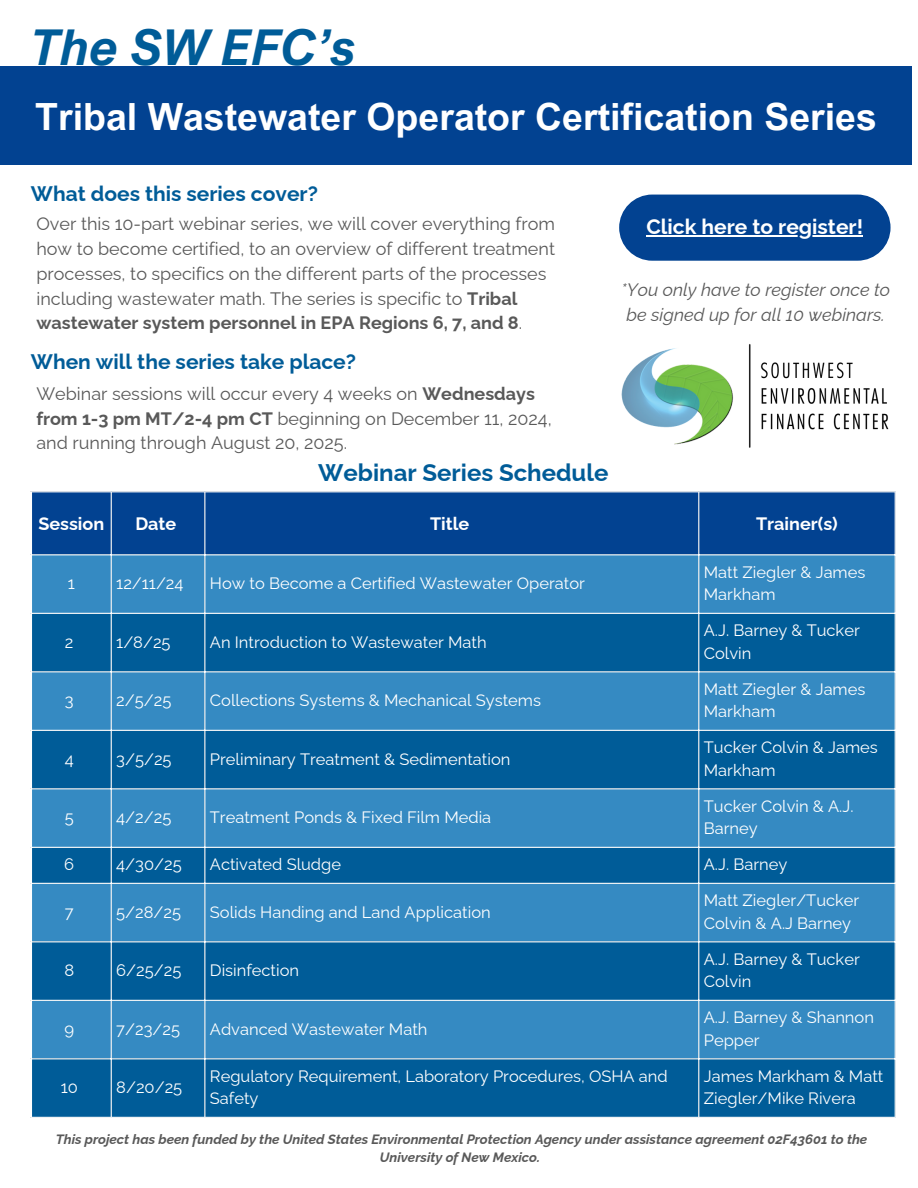
<style>
.page{position:relative;width:918px;height:1188px;background:#fff}
.page>*{position:absolute;margin:0;border:0;box-sizing:border-box;transform-origin:0 0}
.t1{font:italic 700 49.5px "Arial Nova";color:#005c98}
.t2{font:700 37.5px "Arial MT Pro";color:#fff}
.t3{font:700 24px "Raleway";color:#005c98}
.t4{font:700 21px "Raleway";color:#005c98}
.t5{font:700 21px "Raleway";color:#fff}
.t6{font:18px/24.8px "Raleway";color:#595959}
.t7{font:italic 18px/24.8px "Raleway";color:#595959}
.t8{font:700 18px "Raleway";color:#fff}
.t9{font:16.5px/22.5px "Raleway";color:#fff}
.t10{font:italic 700 13.5px/18px "Raleway";color:#595959;text-align:center}
.s1{font-weight:700}
</style>
<div class="page">
<div style="left:0;top:66px;width:912px;height:99px;background:#024291"></div>
<img style="left:621px;top:344px;width:268px;height:104px">
<div style="left:32px;top:492px;width:863px;height:62px;background:#024291"></div>
<div style="left:32px;top:555px;width:863px;height:58px;background:#358ac2"></div>
<svg style="left:32px;top:614px;width:863px;height:503px;background:#1a72ac"></svg>
<hr style="left:111px;top:492px;width:1px;height:625px;background:#fff">
<hr style="left:204px;top:492px;width:1px;height:625px;background:#fff">
<hr style="left:698px;top:492px;width:1px;height:625px;background:#fff">
<hr style="left:31px;top:671px;width:865px;height:1px;background:#fff">
<hr style="left:31px;top:730px;width:865px;height:1px;background:#fff">
<hr style="left:31px;top:788px;width:865px;height:1px;background:#fff">
<hr style="left:31px;top:847px;width:865px;height:1px;background:#fff">
<hr style="left:31px;top:883px;width:865px;height:1px;background:#fff">
<hr style="left:31px;top:941px;width:865px;height:1px;background:#fff">
<hr style="left:31px;top:1000px;width:865px;height:1px;background:#fff">
<hr style="left:31px;top:1058px;width:865px;height:1px;background:#fff">
<div style="left:619px;top:195px;width:271px;height:66px;background:#024291;border-radius:33px"></div>
<hr style="left:646px;top:235px;width:217px;height:1px;background:#fff">
<p class="t1" style="left:31px;top:17px;width:327px">The SW EFC’s</p>
<p class="t2" style="left:35px;top:102px;width:843px">Tribal Wastewater Operator Certification Series</p>
<p class="t4" style="left:31px;top:182px;width:289px">What does this series cover?</p>
<p class="t6" style="left:36px;top:212px;width:520px">Over this 10-part webinar series, we will cover everything from</p>
<p class="t5" style="left:646px;top:214px;width:218px">Click here to register!</p>
<p class="t6" style="left:36px;top:236px;width:520px">how to become certified, to an overview of different treatment processes, to specifics on the different parts of the processes including wastewater math. The series is specific to <span class="s1">Tribal wastewater system personnel in EPA Regions 6, 7, and 8</span>.</p>
<p class="t7" style="left:621px;top:277px;width:271px">*You only have to register once to be signed up for all 10 webinars.</p>
<p class="t4" style="left:31px;top:349px;width:327px">When will the series take place?</p>
<p class="t6" style="left:36px;top:381px;width:517px">Webinar sessions will occur every 4 weeks on <span class="s1">Wednesdays from 1-3 pm MT/2-4 pm CT</span> beginning on December 11, 2024, and running through August 20, 2025.</p>
<p class="t3" style="left:318px;top:459px;width:292px">Webinar Series Schedule</p>
<h2 class="t8" style="left:38px;top:513px;width:67px">Session</h2>
<h4 class="t8" style="left:135px;top:513px;width:42px">Date</h4>
<h4 class="t8" style="left:430px;top:513px;width:41px">Title</h4>
<h5 class="t8" style="left:756px;top:513px;width:83px">Trainer(s)</h5>
<h5 class="t9" style="left:68px;top:572px;width:9px">1</h5>
<p class="t9" style="left:116px;top:572px;width:69px">12/11/24</p>
<h4 class="t9" style="left:210px;top:572px;width:377px">How to Become a Certified Wastewater Operator</h4>
<h5 class="t9" style="left:704px;top:561px;width:163px">Matt Ziegler &amp; James<br>Markham</h5>
<h3 class="t9" style="left:65px;top:631px;width:10px">2</h3>
<p class="t9" style="left:116px;top:631px;width:56px">1/8/25</p>
<p class="t9" style="left:210px;top:631px;width:278px">An Introduction to Wastewater Math</p>
<p class="t9" style="left:704px;top:619px;width:158px">A.J. Barney &amp; Tucker<br>Colvin</p>
<p class="t9" style="left:65px;top:689px;width:10px">3</p>
<p class="t9" style="left:116px;top:689px;width:57px">2/5/25</p>
<p class="t9" style="left:210px;top:689px;width:333px">Collections Systems &amp; Mechanical Systems</p>
<p class="t9" style="left:704px;top:678px;width:163px">Matt Ziegler &amp; James<br>Markham</p>
<p class="t9" style="left:65px;top:748px;width:11px">4</p>
<p class="t9" style="left:116px;top:748px;width:57px">3/5/25</p>
<p class="t9" style="left:210px;top:748px;width:302px">Preliminary Treatment &amp; Sedimentation</p>
<p class="t9" style="left:704px;top:736px;width:176px">Tucker Colvin &amp; James<br>Markham</p>
<p class="t9" style="left:65px;top:806px;width:10px">5</p>
<p class="t9" style="left:116px;top:806px;width:57px">4/2/25</p>
<p class="t9" style="left:210px;top:806px;width:283px">Treatment Ponds &amp; Fixed Film Media</p>
<p class="t9" style="left:704px;top:795px;width:151px">Tucker Colvin &amp; A.J.<br>Barney</p>
<p class="t9" style="left:64px;top:853px;width:11px">6</p>
<p class="t9" style="left:116px;top:853px;width:67px">4/30/25</p>
<p class="t9" style="left:210px;top:853px;width:133px">Activated Sludge</p>
<p class="t9" style="left:704px;top:853px;width:85px">A.J. Barney</p>
<p class="t9" style="left:65px;top:901px;width:10px">7</p>
<p class="t9" style="left:116px;top:901px;width:66px">5/28/25</p>
<p class="t9" style="left:210px;top:901px;width:282px">Solids Handing and Land Application</p>
<p class="t9" style="left:704px;top:889px;width:157px">Matt Ziegler/Tucker<br>Colvin &amp; A.J Barney</p>
<p class="t9" style="left:64px;top:959px;width:11px">8</p>
<p class="t9" style="left:116px;top:959px;width:67px">6/25/25</p>
<p class="t9" style="left:210px;top:959px;width:91px">Disinfection</p>
<p class="t9" style="left:704px;top:948px;width:158px">A.J. Barney &amp; Tucker<br>Colvin</p>
<p class="t9" style="left:64px;top:1018px;width:11px">9</p>
<p class="t9" style="left:116px;top:1018px;width:65px">7/23/25</p>
<p class="t9" style="left:210px;top:1018px;width:219px">Advanced Wastewater Math</p>
<p class="t9" style="left:704px;top:1006px;width:172px">A.J. Barney &amp; Shannon<br>Pepper</p>
<p class="t9" style="left:61px;top:1076px;width:19px">10</p>
<p class="t9" style="left:116px;top:1076px;width:67px">8/20/25</p>
<p class="t9" style="left:210px;top:1065px;width:459px">Regulatory Requirement, Laboratory Procedures, OSHA and<br>Safety</p>
<p class="t9" style="left:704px;top:1065px;width:181px">James Markham &amp; Matt<br>Ziegler/Mike Rivera</p>
<p class="t10" style="left:56px;top:1130px;width:813px">This project has been funded by the United States Environmental Protection Agency under assistance agreement 02F43601 to the<br>University of New Mexico.</p>
</div>
